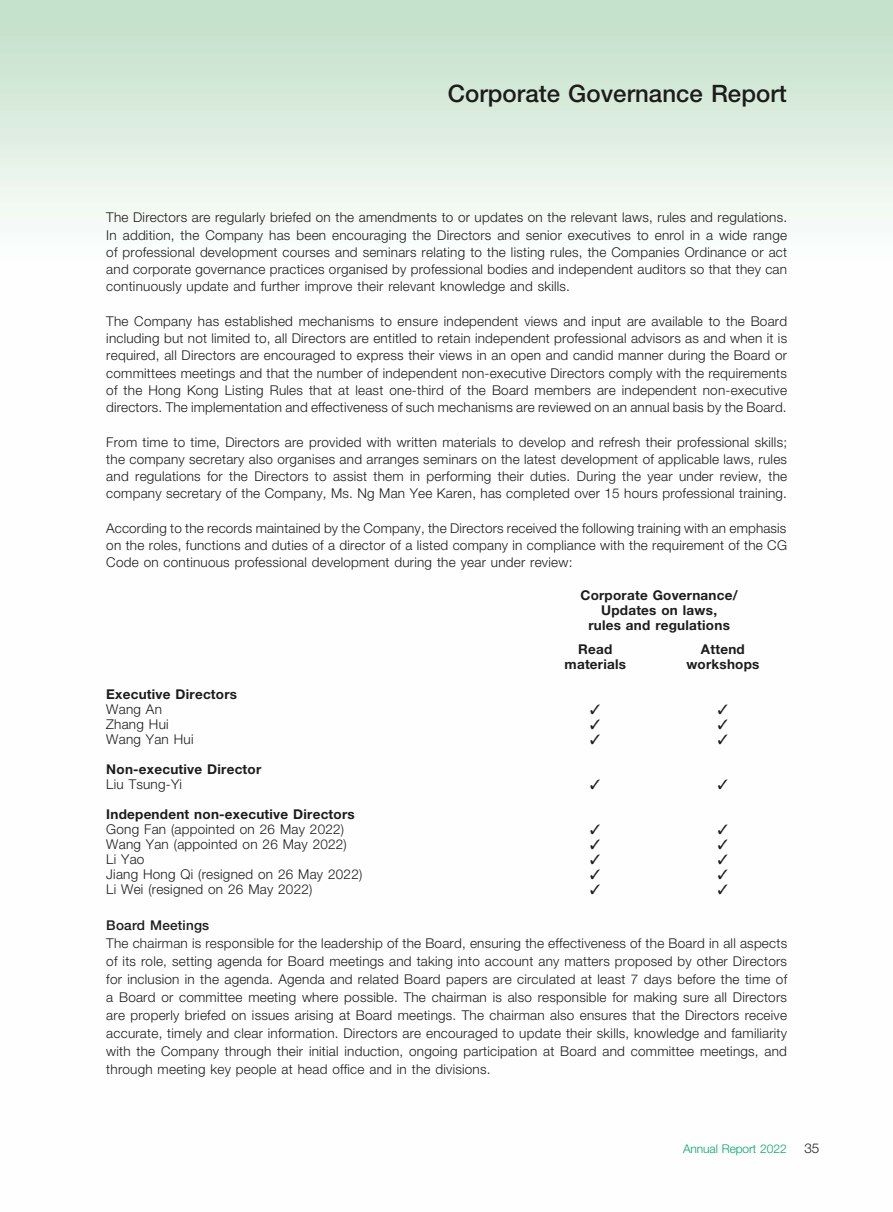
<style>
.page{position:relative;width:893px;height:1212px;background:#fff}
.page>*{position:absolute;margin:0;border:0;box-sizing:border-box;transform-origin:0 0}
.t1{font:500 24px "Helvetica Neue LT Std";color:#1c1c1b}
.t2{font:300 13.5px/17.2px "Helvetica Neue LT Std";letter-spacing:.015em;color:#1c1c1b;text-align:justify}
.t3{font:700 13.5px/15px "Helvetica Neue LT Std";letter-spacing:.015em;color:#1c1c1b;text-align:center}
.t4{font:500 13.5px "Helvetica Neue LT Std";letter-spacing:.015em;color:#1c1c1b}
.t5{font:300 12px "Helvetica Neue LT Std";letter-spacing:-.005em;color:#00a867}
</style>
<div class="page">
<h1 class="t1" style="left:448px;top:79px;width:341px">Corporate Governance Report</h1>
<p class="t2" style="left:106px;top:209px;width:682px">The Directors are regularly briefed on the amendments to or updates on the relevant laws, rules and regulations.<br>In addition, the Company has been encouraging the Directors and senior executives to enrol in a wide range of professional development courses and seminars relating to the listing rules, the Companies Ordinance or act and corporate governance practices organised by professional bodies and independent auditors so that they can continuously update and further improve their relevant knowledge and skills.</p>
<p class="t2" style="left:106px;top:312px;width:682px">The Company has established mechanisms to ensure independent views and input are available to the Board including but not limited to, all Directors are entitled to retain independent professional advisors as and when it is required, all Directors are encouraged to express their views in an open and candid manner during the Board or committees meetings and that the number of independent non-executive Directors comply with the requirements of the Hong Kong Listing Rules that at least one-third of the Board members are independent non-executive directors. The implementation and effectiveness of such mechanisms are reviewed on an annual basis by the Board.</p>
<p class="t2" style="left:106px;top:433px;width:682px">From time to time, Directors are provided with written materials to develop and refresh their professional skills; the company secretary also organises and arranges seminars on the latest development of applicable laws, rules and regulations for the Directors to assist them in performing their duties. During the year under review, the company secretary of the Company, Ms. Ng Man Yee Karen, has completed over 15 hours professional training.</p>
<p class="t2" style="left:106px;top:519px;width:682px">According to the records maintained by the Company, the Directors received the following training with an emphasis on the roles, functions and duties of a director of a listed company in compliance with the requirement of the CG Code on continuous professional development during the year under review:</p>
<p class="t3" style="left:580px;top:587px;width:159px">Corporate Governance/<br>Updates on laws,<br>rules and regulations</p>
<p class="t3" style="left:565px;top:641px;width:63px">Read materials</p>
<p class="t3" style="left:686px;top:641px;width:75px">Attend workshops</p>
<p class="t3" style="left:106px;top:686px;width:132px">Executive Directors</p>
<p class="t2" style="left:106px;top:700px;width:57px">Wang An</p>
<p class="t2" style="left:106px;top:715px;width:64px">Zhang Hui</p>
<p class="t2" style="left:106px;top:730px;width:89px">Wang Yan Hui</p>
<p class="t3" style="left:106px;top:761px;width:157px">Non-executive Director</p>
<p class="t2" style="left:106px;top:775px;width:77px">Liu Tsung-Yi</p>
<p class="t3" style="left:106px;top:806px;width:250px">Independent non-executive Directors</p>
<p class="t2" style="left:106px;top:820px;width:239px">Gong Fan (appointed on 26 May 2022)</p>
<p class="t2" style="left:106px;top:835px;width:242px">Wang Yan (appointed on 26 May 2022)</p>
<p class="t2" style="left:106px;top:850px;width:40px">Li Yao</p>
<p class="t2" style="left:106px;top:865px;width:258px">Jiang Hong Qi (resigned on 26 May 2022)</p>
<p class="t2" style="left:106px;top:880px;width:208px">Li Wei (resigned on 26 May 2022)</p>
<p class="t4" style="left:106px;top:917px;width:105px">Board Meetings</p>
<p class="t2" style="left:106px;top:933px;width:682px;line-height:18px">The chairman is responsible for the leadership of the Board, ensuring the effectiveness of the Board in all aspects of its role, setting agenda for Board meetings and taking into account any matters proposed by other Directors for inclusion in the agenda. Agenda and related Board papers are circulated at least 7 days before the time of a Board or committee meeting where possible. The chairman is also responsible for making sure all Directors are properly briefed on issues arising at Board meetings. The chairman also ensures that the Directors receive accurate, timely and clear information. Directors are encouraged to update their skills, knowledge and familiarity with the Company through their initial induction, ongoing participation at Board and committee meetings, and through meeting key people at head office and in the divisions.</p>
<p class="t5" style="left:683px;top:1142px;width:105px">Annual Report 2022</p>
<p class="t2" style="left:804px;top:1139px;width:16px">35</p>
</div>
